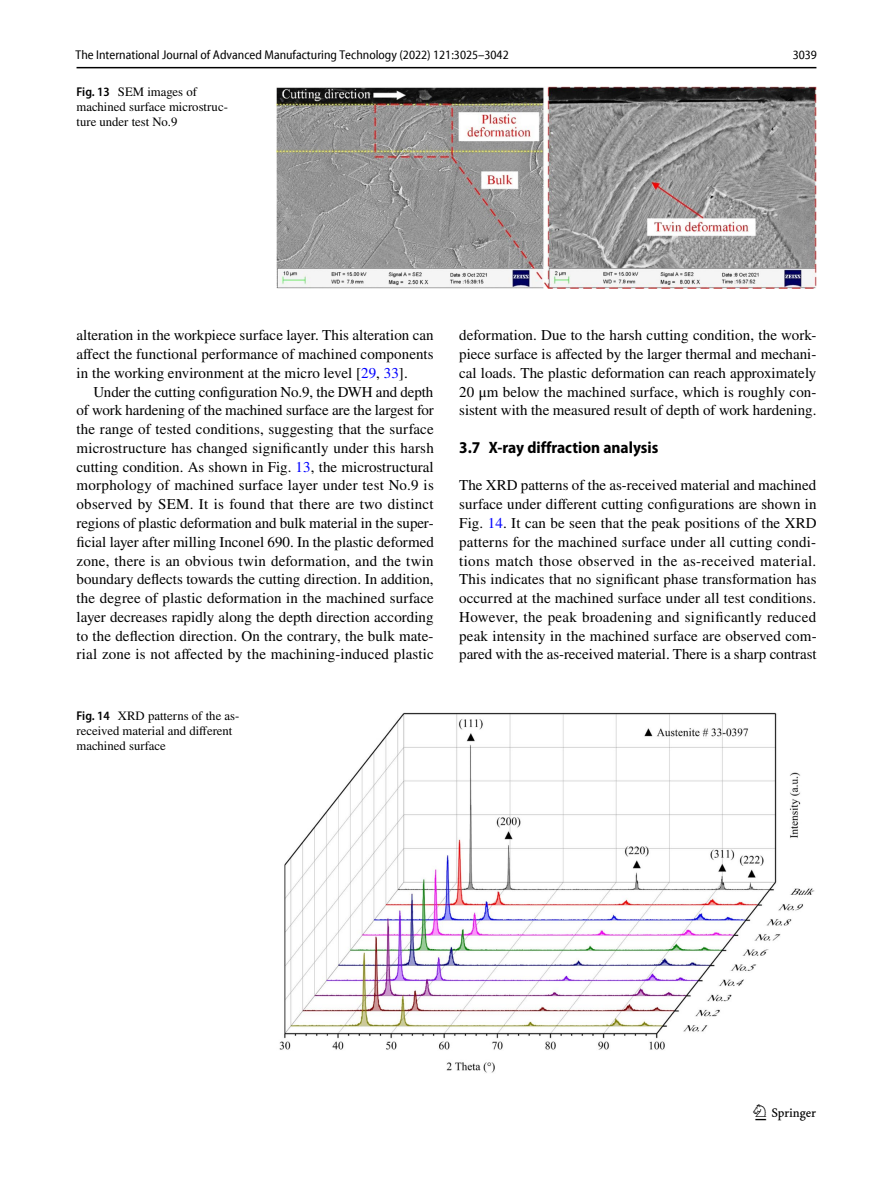
<style>
.page{position:relative;width:893px;height:1187px;background:#fff}
.page>*{position:absolute;margin:0;border:0;box-sizing:border-box;transform-origin:0 0}
.t1{font:22.5px "Springnew Regular 3";color:#000}
.t2{font:700 semi-condensed 16.5px "Myriad Pro";color:#000}
.t3{font:15px/18.8px "STIX";color:#000;text-align:justify}
.t4{font:12.75px/15px "STIX";color:#000}
.t5{font:semi-condensed 12.75px "Myriad Pro Unic";color:#000}
.s1{font-family:"Myriad Pro";font-weight:600;font-stretch:semi-condensed}
.s2{color:#00f}
</style>
<div class="page">
<hr style="left:77px;top:67px;width:739px;height:1px;background:#000">
<img style="left:276px;top:87px;width:540px;height:202px">
<img style="left:279px;top:712px;width:536px;height:361px">
<p class="t5" style="left:76px;top:50px;width:435px">The International Journal of Advanced Manufacturing Technology (2022) 121:3025–3042</p>
<p class="t5" style="left:793px;top:50px;width:26px">3039</p>
<p class="t4" style="left:77px;top:85px;width:153px"><span class="s1">Fig. 13</span> SEM images of machined surface microstruc&shy;ture under test No.9</p>
<p class="t3" style="left:77px;top:327px;width:359px">alteration in the workpiece surface layer. This alteration can affect the functional performance of machined components in the working environment at the micro level [<span class="s2">29</span>, <span class="s2">33</span>].</p>
<p class="t3" style="left:77px;top:383px;width:359px;text-indent:17px">Under the cutting configuration No.9, the DWH and depth of work hardening of the machined surface are the largest for the range of tested conditions, suggesting that the surface microstructure has changed significantly under this harsh cutting condition. As shown in Fig. <span class="s2">13</span>, the microstructural morphology of machined surface layer under test No.9 is observed by SEM. It is found that there are two distinct regions of plastic deformation and bulk material in the super&shy;ficial layer after milling Inconel 690. In the plastic deformed zone, there is an obvious twin deformation, and the twin boundary deflects towards the cutting direction. In addition, the degree of plastic deformation in the machined surface layer decreases rapidly along the depth direction according to the deflection direction. On the contrary, the bulk mate&shy;rial zone is not affected by the machining-induced plastic</p>
<p class="t4" style="left:77px;top:708px;width:164px"><span class="s1">Fig. 14</span> XRD patterns of the as&shy;received material and different machined surface</p>
<p class="t3" style="left:459px;top:327px;width:359px">deformation. Due to the harsh cutting condition, the work&shy;piece surface is affected by the larger thermal and mechani&shy;cal loads. The plastic deformation can reach approximately 20 μm below the machined surface, which is roughly con&shy;sistent with the measured result of depth of work hardening.</p>
<p class="t2" style="left:459px;top:438px;width:201px">3.7 X‑ray diffraction analysis</p>
<p class="t3" style="left:459px;top:477px;width:359px">The XRD patterns of the as-received material and machined surface under different cutting configurations are shown in Fig. <span class="s2">14</span>. It can be seen that the peak positions of the XRD patterns for the machined surface under all cutting condi&shy;tions match those observed in the as-received material.<br>This indicates that no significant phase transformation has occurred at the machined surface under all test conditions.<br>However, the peak broadening and significantly reduced peak intensity in the machined surface are observed com&shy;pared with the as-received material. There is a sharp contrast</p>
<h1 class="t1" style="left:755px;top:1104px;width:62px">1 3</h1>
</div>
